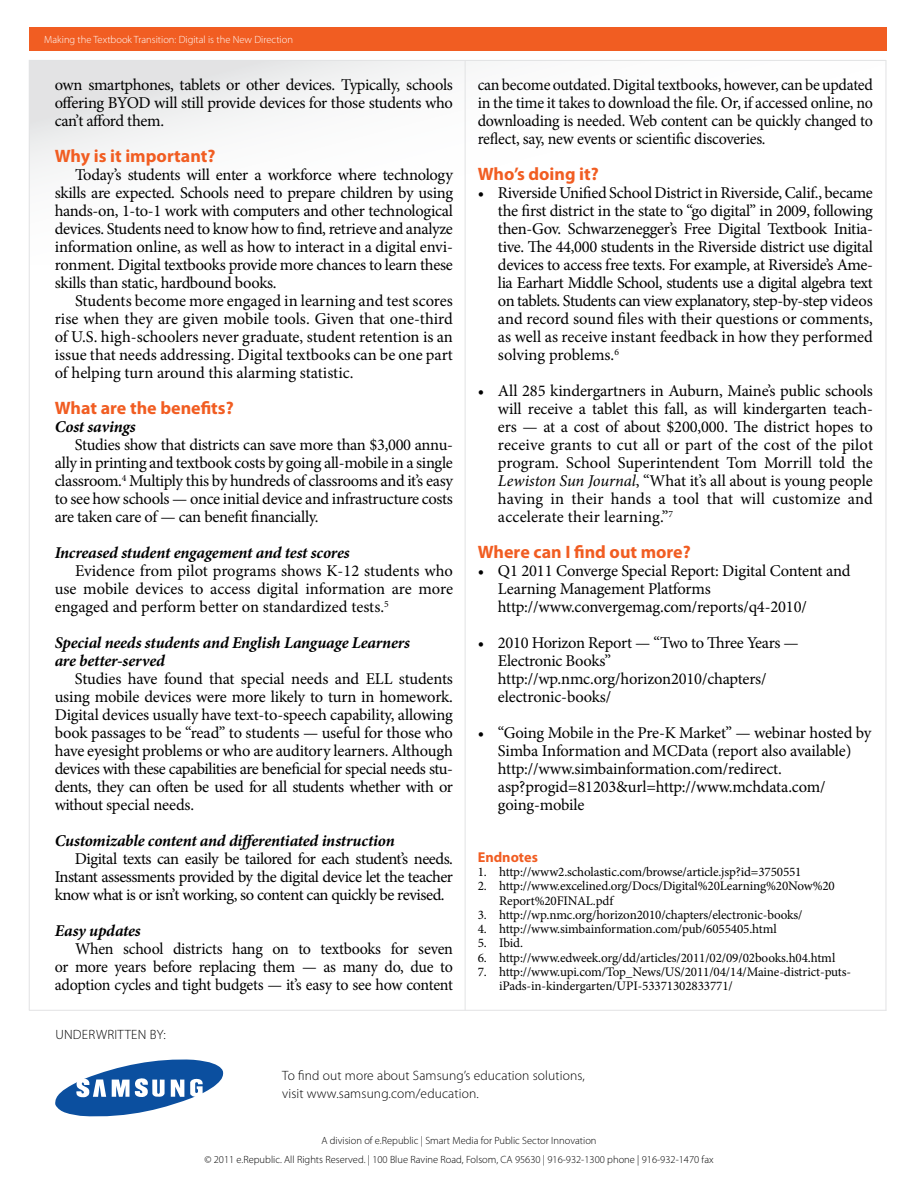
<style>
.page{position:relative;width:918px;height:1188px;background:#fff}
.page>*{position:absolute;margin:0;border:0;box-sizing:border-box;transform-origin:0 0}
.t1{font:700 18px "Myriad Pro";color:#f15d22}
.t2{font:16.5px/18px "Minion Pro";letter-spacing:-.015em;color:#000;text-align:justify}
.t3{font:italic 700 16.5px/18px "Minion Pro";letter-spacing:-.01em;color:#000}
.t4{font:700 14.25px "Myriad Pro";color:#f15d22}
.t5{font:300 13.5px/18px "Myriad Pro";letter-spacing:.01em;color:#000}
.t6{font:13.05px/14.2px "Minion Pro";letter-spacing:-.01em;color:#000}
.t7{font:300 10.5px/18.8px "Myriad Pro";color:#000;text-align:center}
.t8{font:300 10.5px "Myriad Pro";color:#fff}
.s1{font-style:italic}
</style>
<div class="page">
<svg style="left:30px;top:61px;width:856px;height:203px"></svg>
<div style="left:29px;top:27px;width:857px;height:24px;background:#f15d22"></div>
<hr style="left:465px;top:60px;width:1px;height:950px;background:#e2e3e4">
<hr style="left:886px;top:60px;width:1px;height:951px;background:#e2e3e4">
<hr style="left:29px;top:60px;width:1px;height:950px;background:#e2e3e4">
<hr style="left:29px;top:60px;width:857px;height:1px;background:#e2e3e4">
<hr style="left:29px;top:1010px;width:857px;height:1px;background:#e2e3e4">
<svg style="left:55px;top:1060px;width:168px;height:56px"></svg>
<p class="t8" style="left:44px;top:33px;width:250px">Making the Textbook Transition: Digital is the New Direction</p>
<p class="t2" style="left:55px;top:76px;width:400px">own smartphones, tablets or other devices. Typically, schools offering BYOD will still provide devices for those students who can’t afford them.</p>
<p class="t1" style="left:55px;top:144px;width:162px">Why is it important?</p>
<p class="t2" style="left:55px;top:166px;width:400px;text-indent:20px">Today’s students will enter a workforce where technology skills are expected. Schools need to prepare children by using hands-on, 1-to-1 work with computers and other technological devices. Students need to know how to find, retrieve and analyze information online, as well as how to interact in a digital envi&shy;ronment. Digital textbooks provide more chances to learn these skills than static, hardbound books.</p>
<p class="t2" style="left:55px;top:292px;width:400px;text-indent:20px">Students become more engaged in learning and test scores rise when they are given mobile tools. Given that one-third of U.S. high-schoolers never graduate, student retention is an issue that needs addressing. Digital textbooks can be one part of helping turn around this alarming statistic.</p>
<p class="t1" style="left:55px;top:396px;width:181px">What are the benefits?</p>
<p class="t3" style="left:55px;top:417px;width:83px">Cost savings</p>
<p class="t2" style="left:55px;top:436px;width:400px;text-indent:20px">Studies show that districts can save more than $3,000 annu&shy;ally in printing and textbook costs by going all-mobile in a single classroom.<sup>4</sup> Multiply this by hundreds of classrooms and it’s easy to see how schools — once initial device and infrastructure costs are taken care of — can benefit financially.</p>
<p class="t3" style="left:55px;top:543px;width:296px">Increased student engagement and test scores</p>
<p class="t2" style="left:55px;top:562px;width:400px;text-indent:20px">Evidence from pilot programs shows K-12 students who use mobile devices to access digital information are more engaged and perform better on standardized tests.<sup>5</sup></p>
<p class="t3" style="left:55px;top:633px;width:357px">Special needs students and English Language Learners are better-served</p>
<p class="t2" style="left:55px;top:670px;width:400px;text-indent:20px">Studies have found that special needs and ELL students using mobile devices were more likely to turn in homework.<br>Digital devices usually have text-to-speech capability, allowing book passages to be “read” to students — useful for those who have eyesight problems or who are auditory learners. Although devices with these capabilities are beneficial for special needs stu&shy;dents, they can often be used for all students whether with or without special needs.</p>
<p class="t3" style="left:55px;top:831px;width:342px">Customizable content and differentiated instruction</p>
<p class="t2" style="left:55px;top:850px;width:400px;text-indent:20px">Digital texts can easily be tailored for each student’s needs.<br>Instant assessments provided by the digital device let the teacher know what is or isn’t working, so content can quickly be revised.</p>
<p class="t3" style="left:55px;top:921px;width:88px">Easy updates</p>
<p class="t2" style="left:55px;top:940px;width:400px;text-indent:20px">When school districts hang on to textbooks for seven or more years before replacing them — as many do, due to adoption cycles and tight budgets — it’s easy to see how content</p>
<p class="t5" style="left:55px;top:1026px;width:112px">Und erwritten by:</p>
<p class="t2" style="left:478px;top:76px;width:397px">can become outdated. Digital textbooks, however, can be updated in the time it takes to download the file. Or, if accessed online, no downloading is needed. Web content can be quickly changed to reflect, say, new events or scientific discoveries.</p>
<p class="t1" style="left:478px;top:162px;width:123px">Who’s doing it?</p>
<p class="t2" style="left:498px;top:184px;width:377px;text-indent:-20px">• Riverside Unified School District in Riverside, Calif., became the first district in the state to “go digital” in 2009, following then-Gov. Schwarzenegger’s Free Digital Textbook Initia&shy;tive. The 44,000 students in the Riverside district use digital devices to access free texts. For example, at Riverside’s Ame&shy;lia Earhart Middle School, students use a digital algebra text on tablets. Students can view explanatory, step-by-step videos and record sound files with their questions or comments, as well as receive instant feedback in how they performed solving problems.<sup>6</sup></p>
<p class="t2" style="left:498px;top:382px;width:377px;text-indent:-20px">• All 285 kindergartners in Auburn, Maine’s public schools will receive a tablet this fall, as will kindergarten teach&shy;ers — at a cost of about $200,000. The district hopes to receive grants to cut all or part of the cost of the pilot program. School Superintendent Tom Morrill told the <span class="s1">Lewiston Sun Journal</span>, “What it’s all about is young people having in their hands a tool that will customize and accelerate their learning.”<sup>7</sup></p>
<p class="t1" style="left:478px;top:540px;width:215px">Where can I find out more?</p>
<p class="t2" style="left:498px;top:562px;width:354px;text-align:left;text-indent:-20px">• Q1 2011 Converge Special Report: Digital Content and<br>Learning Management Platforms http://www.convergemag.com/reports/q4-2010/</p>
<p class="t2" style="left:498px;top:634px;width:302px;text-align:left;text-indent:-20px">• 2010 Horizon Report — “Two to Three Years —<br>Electronic Books” http://wp.nmc.org/horizon2010/chapters/ electronic-books/</p>
<p class="t2" style="left:498px;top:724px;width:375px;text-align:left;text-indent:-20px">• “Going Mobile in the Pre-K Market” — webinar hosted by Simba Information and MCData (report also available) http://www.simbainformation.com/redirect. asp?progid=81203&amp;url=http://www.mchdata.com/ going-mobile</p>
<p class="t4" style="left:478px;top:848px;width:62px">Endnotes</p>
<p class="t6" style="left:478px;top:865px;width:325px">1. http://www2.scholastic.com/browse/article.jsp?id=3750551</p>
<p class="t6" style="left:499px;top:879px;width:337px;text-indent:-21px">2. http://www.excelined.org/Docs/Digital%20Learning%20Now%20<br>Report%20FINAL.pdf</p>
<p class="t6" style="left:478px;top:908px;width:326px">3. http://wp.nmc.org/horizon2010/chapters/electronic-books/</p>
<p class="t6" style="left:478px;top:922px;width:301px">4. http://www.simbainformation.com/pub/6055405.html</p>
<p class="t6" style="left:478px;top:936px;width:47px">5. Ibid.</p>
<p class="t6" style="left:478px;top:951px;width:359px">6. http://www.edweek.org/dd/articles/2011/02/09/02books.h04.html</p>
<p class="t6" style="left:499px;top:965px;width:353px;text-indent:-21px">7. http://www.upi.com/Top_News/US/2011/04/14/Maine-district-puts&shy;iPads-in-kindergarten/UPI-53371302833771/</p>
<p class="t5" style="left:282px;top:1066px;width:304px">To find out more about Samsung’s education solutions, visit www.samsung.com/education.</p>
<p class="t7" style="left:204px;top:1131px;width:511px">A division of e.Republic | Smart Media for Public Sector I nnovation<br>© 2011 e.Republic. All Rights Reserved. | 100 Blue Ravine Road, Folsom, CA 95630 | 916-932-1300 phone | 916-932-1470 fax</p>
</div>
